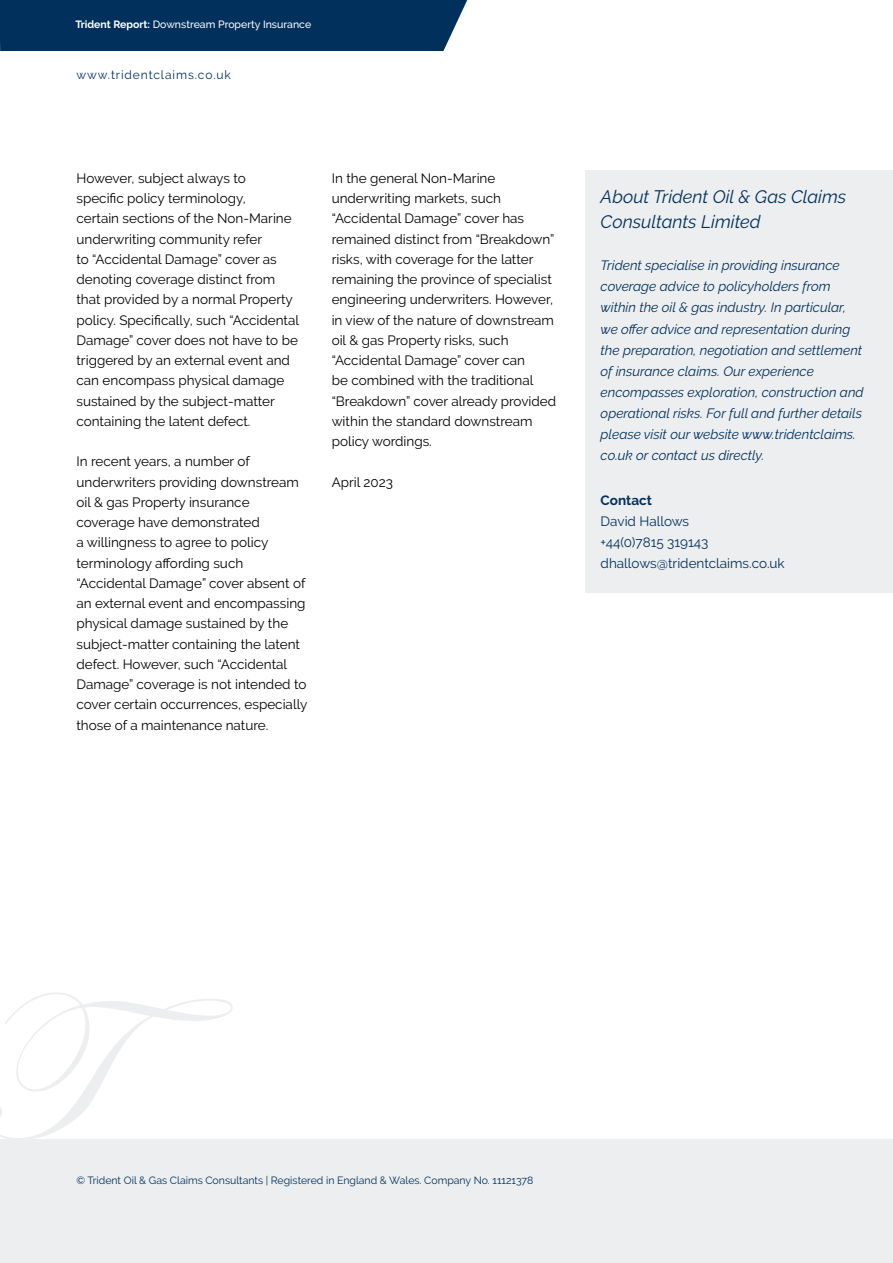
<style>
.page{position:relative;width:893px;height:1263px;background:#fff}
.page>*{position:absolute;margin:0;border:0;box-sizing:border-box;transform-origin:0 0}
.t1{font:italic 18px/25.5px "Raleway";color:#01305c}
.t2{font:13.5px/20.2px "Raleway";color:#000}
.t3{font:italic 13.5px/21px "Raleway";color:#01305c}
.t4{font:13.5px/21px "Raleway";color:#01305c}
.t5{font:700 13.5px "Raleway";color:#01305c}
.t6{font:12px "Raleway";letter-spacing:.075em;color:#01305c}
.t7{font:10.5px "Raleway";color:#01305c}
.t8{font:500 10.5px "Raleway";color:#fff}
.s1{font-weight:700}
</style>
<div class="page">
<div style="left:0;top:1140px;width:893px;height:123px;background:#eceeef"></div>
<div style="left:0;top:0;width:467px;height:51px;background:#01305c"></div>
<svg style="left:0;top:993px;width:233px;height:147px"></svg>
<div style="left:586px;top:170px;width:307px;height:422px;background:#eceeef"></div>
<p class="t8" style="left:75px;top:18px;width:237px"><span class="s1">Trident Report:</span> Downstream Property Insurance</p>
<p class="t6" style="left:76px;top:68px;width:156px">www.tridentclaims.co.uk</p>
<p class="t2" style="left:76px;top:168px;width:224px">However, subject always to<br>specific policy terminology,<br>certain sections of the Non-Marine underwriting community refer<br>to “Accidental Damage” cover as denoting coverage distinct from that provided by a normal Property policy. Specifically, such “Accidental<br>Damage” cover does not have to be triggered by an external event and can encompass physical damage sustained by the subject-matter containing the latent defect.</p>
<p class="t2" style="left:76px;top:451px;width:233px">In recent years, a number of underwriters providing downstream oil &amp; gas Property insurance coverage have demonstrated<br>a willingness to agree to policy terminology affording such “Accidental Damage” cover absent of an external event and encompassing physical damage sustained by the subject-matter containing the latent defect. However, such “Accidental Damage” coverage is not intended to cover certain occurrences, especially those of a maintenance nature.</p>
<p class="t2" style="left:332px;top:168px;width:226px">In the general Non-Marine underwriting markets, such “Accidental Damage” cover has remained distinct from “Breakdown” risks, with coverage for the latter remaining the province of specialist engineering underwriters. However, in view of the nature of downstream oil &amp; gas Property risks, such “Accidental Damage” cover can<br>be combined with the traditional “Breakdown” cover already provided within the standard downstream policy wordings.</p>
<p class="t2" style="left:332px;top:472px;width:63px">April 2023</p>
<h1 class="t1" style="left:601px;top:184px;width:247px">About Trident Oil &amp; Gas Claims<br>Consultants Limited</h1>
<p class="t3" style="left:601px;top:255px;width:265px">Trident specialise in providing insurance coverage advice to policyholders from within the oil &amp; gas industry. In particular, we offer advice and representation during the preparation, negotiation and settlement of insurance claims. Our experience encompasses exploration, construction and operational risks. For full and further details please visit our website www.tridentclaims. co.uk or contact us directly.</p>
<p class="t5" style="left:601px;top:492px;width:53px">Contact</p>
<p class="t4" style="left:601px;top:510px;width:186px">David Hallows<br>+44(0)7815 319143 dhallows@tridentclaims.co.uk</p>
<p class="t7" style="left:77px;top:1174px;width:458px">© Trident Oil &amp; Gas Claims Consultants | Registered in England &amp; Wales. Company No. 11121378</p>
</div>
